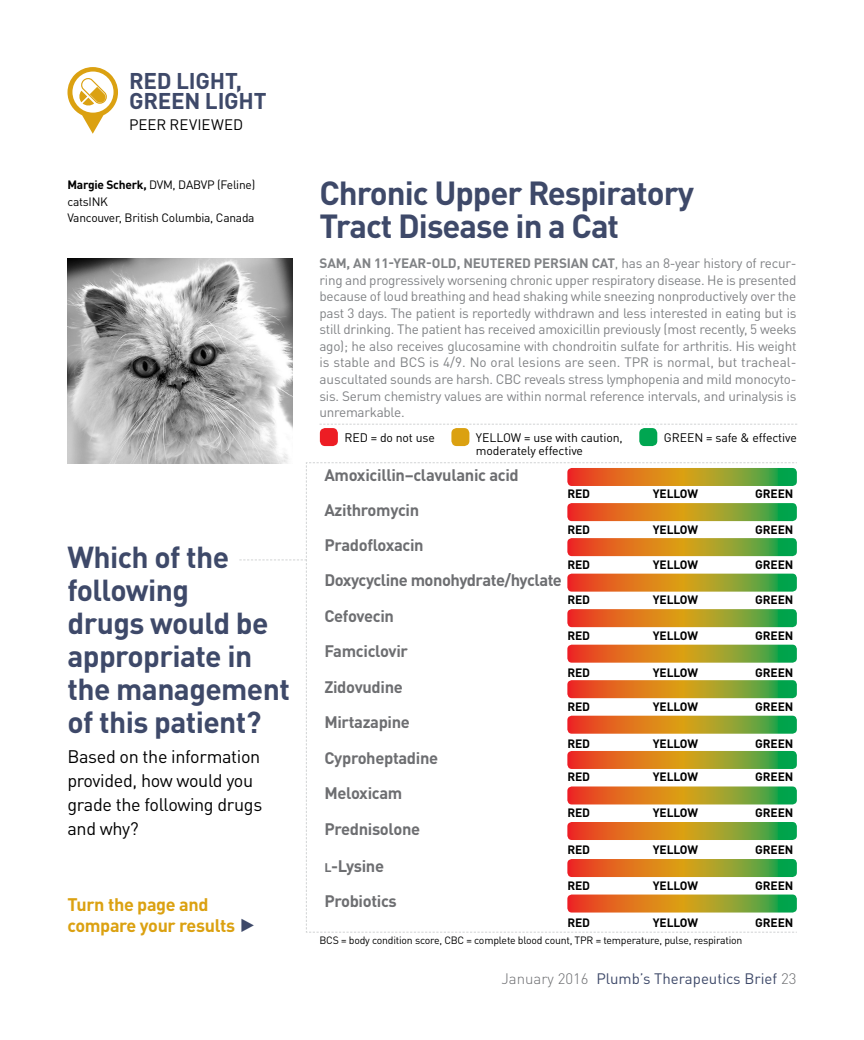
<style>
.page{position:relative;width:864px;height:1040px;background:#fff}
.page>*{position:absolute;margin:0;border:0;box-sizing:border-box;transform-origin:0 0}
.t1{font:700 33px/33px "DINOT";letter-spacing:-.03em;color:#3e4969}
.Red_light_box_head{font:700 30px/33px "DINOT";letter-spacing:-.02em;color:#3e4969}
.t2{font:700 22.5px/19.5px "DINOT";letter-spacing:-.015em;color:#3e4969}
.Red_light_box_copy{font:18px/24px "DINOT";letter-spacing:-.02em;color:#000}
.t3{font:700 18px/21px "DINOT";letter-spacing:-.02em;color:#dba111}
.Drug_Name{font:700 16.5px "DINOT";letter-spacing:-.02em;color:#6d6e71}
.t4{font:15px "DINOT";color:#3e4969}
.t5{font:15px "DINOT";color:#000}
.RLGL_Intro_copy{font:13.5px/16.5px "DINOT";letter-spacing:-.02em;color:#808285;text-align:justify}
.t6{font:12.3px/13.5px "DINOT";letter-spacing:-.01em;color:#000}
.t7{font:700 12px "DINOT";letter-spacing:-.01em;color:#000}
.Author_byline{font:12px "DINOT";letter-spacing:-.02em;color:#000}
.Footnote{font:10.5px "DINOT";letter-spacing:-.02em;color:#000}
.s1{font-weight:700}
.s2{font-size:12.3px}
.s3{font-weight:300;color:#6d6e71}
</style>
<div class="page">
<svg style="left:68px;top:67px;width:50px;height:67px"></svg>
<img style="left:68px;top:258px;width:224px;height:205px">
<svg style="left:320px;top:424px;width:477px;height:1px"></svg>
<div style="left:320px;top:428px;width:18px;height:18px;background:#ed1d24;border-radius:5px"></div>
<div style="left:451px;top:428px;width:18px;height:18px;background:#dba111;border-radius:5px"></div>
<div style="left:639px;top:428px;width:18px;height:18px;background:#00a651;border-radius:5px"></div>
<svg style="left:239px;top:462px;width:558px;height:470px"></svg>
<p class="t2" style="left:129px;top:71px;width:139px">RED LIGHT,<br>GREEN LIGHT</p>
<p class="t5" style="left:129px;top:115px;width:116px">PEER REVIEWED</p>
<p class="Author_byline" style="left:68px;top:177px;width:189px"><span class="s1">Margie Scherk,</span> DVM, DABVP (Feline)</p>
<p class="Author_byline" style="left:68px;top:194px;width:42px">catsINK</p>
<p class="Author_byline" style="left:68px;top:210px;width:189px">Vancouver, British Columbia, Canada</p>
<p class="Red_light_box_head" style="left:68px;top:539px;width:224px">Which of the following<br>drugs would be appropriate in the management of this patient?</p>
<p class="Red_light_box_copy" style="left:68px;top:744px;width:196px">Based on the information provided, how would you grade the following drugs and why?</p>
<p class="t3" style="left:68px;top:893px;width:169px">Turn the page and compare your results</p>
<p class="t1" style="left:320px;top:176px;width:376px">Chronic Upper Respiratory<br>Tract Disease in a Cat</p>
<p class="RLGL_Intro_copy" style="left:320px;top:255px;width:479px"><span class="s1">SAM, AN 11-YEAR-OLD, NEUTERED PERSIAN CAT</span>, has an 8-year history of recur&shy;ring and progressively worsening chronic upper respiratory disease. He is presented because of loud breathing and head shaking while sneezing nonproductively over the past 3 days. The patient is reportedly withdrawn and less interested in eating but is still drinking. The patient has received amoxicillin previously (most recently, 5 weeks ago); he also receives glucosamine with chondroitin sulfate for arthritis. His weight is stable and BCS is 4/9. No oral lesions are seen. TPR is normal, but tracheal&shy;auscultated sounds are harsh. CBC reveals stress lymphopenia and mild monocyto&shy;sis. Serum chemistry values are within normal reference intervals, and urinalysis is unremarkable.</p>
<p class="t6" style="left:344px;top:430px;width:92px">RED = do not use</p>
<p class="t6" style="left:476px;top:430px;width:148px">YELLOW = use with caution, moderately effective</p>
<p class="t6" style="left:664px;top:430px;width:135px">GREEN = safe &amp; effective</p>
<p class="Drug_Name" style="left:324px;top:464px;width:196px">Amoxicillin–clavulanic acid</p>
<p class="Drug_Name" style="left:324px;top:499px;width:96px">Azithromycin</p>
<p class="Drug_Name" style="left:324px;top:534px;width:101px">Pradofloxacin</p>
<p class="Drug_Name" style="left:324px;top:569px;width:239px">Doxycycline monohydrate/hyclate</p>
<p class="t7" style="left:567px;top:486px;width:24px">RED</p>
<p class="t7" style="left:653px;top:486px;width:47px">YELLOW</p>
<p class="t7" style="left:755px;top:486px;width:40px">GREEN</p>
<p class="t7" style="left:567px;top:521px;width:24px">RED</p>
<p class="t7" style="left:653px;top:521px;width:47px">YELLOW</p>
<p class="t7" style="left:755px;top:521px;width:40px">GREEN</p>
<p class="t7" style="left:567px;top:556px;width:24px">RED</p>
<p class="t7" style="left:653px;top:556px;width:47px">YELLOW</p>
<p class="t7" style="left:755px;top:556px;width:40px">GREEN</p>
<p class="t7" style="left:567px;top:592px;width:24px">RED</p>
<p class="t7" style="left:653px;top:592px;width:47px">YELLOW</p>
<p class="t7" style="left:755px;top:592px;width:40px">GREEN</p>
<p class="Drug_Name" style="left:324px;top:605px;width:71px">Cefovecin</p>
<p class="Drug_Name" style="left:324px;top:640px;width:85px">Famciclovir</p>
<p class="Drug_Name" style="left:324px;top:676px;width:80px">Zidovudine</p>
<p class="Drug_Name" style="left:324px;top:711px;width:87px">Mirtazapine</p>
<p class="Drug_Name" style="left:324px;top:746px;width:115px">Cyproheptadine</p>
<p class="Drug_Name" style="left:324px;top:782px;width:79px">Meloxicam</p>
<p class="Drug_Name" style="left:324px;top:817px;width:97px">Prednisolone</p>
<p class="Drug_Name" style="left:324px;top:854px;width:61px"><span class="s2">l</span>-Lysine</p>
<p class="Drug_Name" style="left:324px;top:890px;width:74px">Probiotics</p>
<p class="t7" style="left:567px;top:627px;width:24px">RED</p>
<p class="t7" style="left:653px;top:627px;width:47px">YELLOW</p>
<p class="t7" style="left:755px;top:627px;width:40px">GREEN</p>
<p class="t7" style="left:567px;top:664px;width:24px">RED</p>
<p class="t7" style="left:653px;top:664px;width:47px">YELLOW</p>
<p class="t7" style="left:755px;top:664px;width:40px">GREEN</p>
<p class="t7" style="left:567px;top:698px;width:24px">RED</p>
<p class="t7" style="left:653px;top:698px;width:47px">YELLOW</p>
<p class="t7" style="left:755px;top:698px;width:40px">GREEN</p>
<p class="t7" style="left:567px;top:735px;width:24px">RED</p>
<p class="t7" style="left:653px;top:735px;width:47px">YELLOW</p>
<p class="t7" style="left:755px;top:735px;width:40px">GREEN</p>
<p class="t7" style="left:567px;top:769px;width:24px">RED</p>
<p class="t7" style="left:653px;top:769px;width:47px">YELLOW</p>
<p class="t7" style="left:755px;top:769px;width:40px">GREEN</p>
<p class="t7" style="left:567px;top:804px;width:24px">RED</p>
<p class="t7" style="left:653px;top:804px;width:47px">YELLOW</p>
<p class="t7" style="left:755px;top:804px;width:40px">GREEN</p>
<p class="t7" style="left:567px;top:841px;width:24px">RED</p>
<p class="t7" style="left:653px;top:841px;width:47px">YELLOW</p>
<p class="t7" style="left:755px;top:841px;width:40px">GREEN</p>
<p class="t7" style="left:567px;top:877px;width:24px">RED</p>
<p class="t7" style="left:653px;top:877px;width:47px">YELLOW</p>
<p class="t7" style="left:755px;top:877px;width:40px">GREEN</p>
<p class="t7" style="left:567px;top:914px;width:24px">RED</p>
<p class="t7" style="left:653px;top:914px;width:47px">YELLOW</p>
<p class="t7" style="left:755px;top:914px;width:40px">GREEN</p>
<p class="Footnote" style="left:320px;top:934px;width:424px">BCS = body condition score, CBC = complete blood count, TPR = temperature, pulse, respiration</p>
<p class="t4" style="left:501px;top:969px;width:297px"><span class="s3">January 2016</span> Plumb’s Therapeutics Brief <span class="s3">23</span></p>
</div>
